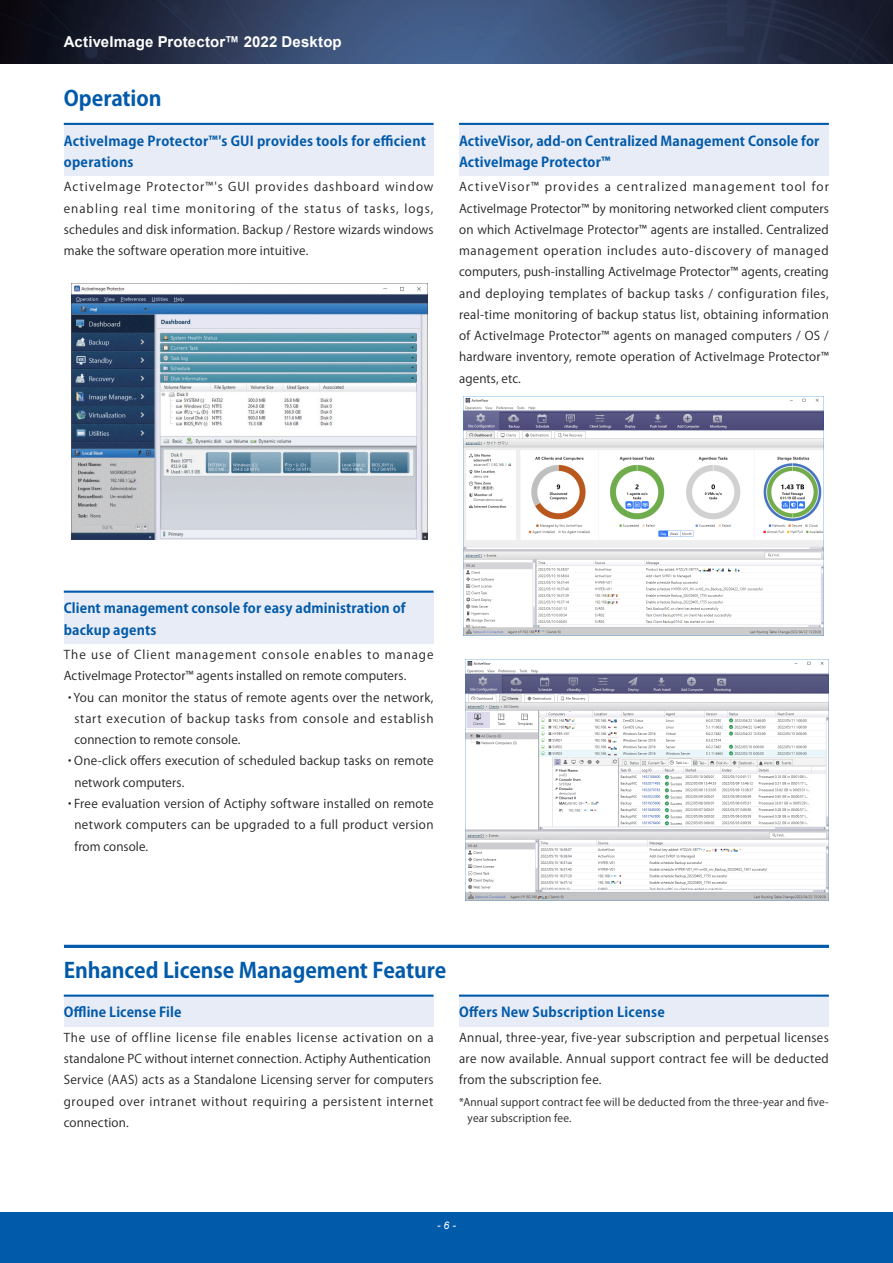
<style>
.page{position:relative;width:893px;height:1263px;background:#fff}
.page>*{position:absolute;margin:0;border:0;box-sizing:border-box;transform-origin:0 0}
.見出し{font:700 21px "Koz Go Pro";letter-spacing:-.005em;color:#015aaa}
.t1{font:700 15px "Arial";letter-spacing:.01em;color:#fff}
.小見出し{font:700 13.5px/21.3px "Koz Go Pro";letter-spacing:.01em;color:#015aaa}
.本文{font:12px/21.3px "Koz Go Pro";letter-spacing:.02em;color:#231f20;text-align:justify}
.本文インデント{font:12px/21.3px "Koz Go Pro";letter-spacing:.015em;color:#231f20;text-align:justify}
.本文-キャプ{font:10.5px/16.5px "Koz Go Pro";letter-spacing:.02em;color:#231f20}
.t2{font:italic 10.5px "Arial";color:#fff}
</style>
<div class="page">
<img style="left:0;top:0;width:893px;height:64px">
<div style="left:0;top:1212px;width:893px;height:51px;background:#015aaa"></div>
<div style="left:64px;top:124px;width:370px;height:52px;background:#e8ecf6"></div>
<hr style="left:64px;top:123px;width:370px;height:2px;background:#015aaa">
<div style="left:64px;top:592px;width:370px;height:52px;background:#e8ecf6"></div>
<hr style="left:64px;top:591px;width:370px;height:2px;background:#015aaa">
<div style="left:459px;top:124px;width:370px;height:52px;background:#e8ecf6"></div>
<hr style="left:459px;top:123px;width:370px;height:2px;background:#015aaa">
<div style="left:64px;top:996px;width:370px;height:30px;background:#e8ecf6"></div>
<hr style="left:64px;top:994px;width:370px;height:3px;background:#015aaa">
<div style="left:459px;top:996px;width:370px;height:30px;background:#e8ecf6"></div>
<hr style="left:459px;top:994px;width:370px;height:3px;background:#015aaa">
<img style="left:71px;top:284px;width:356px;height:255px">
<img style="left:465px;top:659px;width:363px;height:241px">
<img style="left:463px;top:396px;width:361px;height:239px">
<hr style="left:64px;top:945px;width:765px;height:3px;background:#015aaa">
<p class="t1" style="left:64px;top:31px;width:279px">ActiveImage Protector™ 2022 Desktop</p>
<p class="見出し" style="left:64px;top:85px;width:99px">Operation</p>
<p class="小見出し" style="left:64px;top:131px;width:364px">ActiveImage Protector™'s GUI provides tools for efficient operations</p>
<p class="本文" style="left:64px;top:177px;width:371px">ActiveImage Protector™'s GUI provides dashboard window enabling real time monitoring of the status of tasks, logs, schedules and disk information. Backup / Restore wizards windows make the software operation more intuitive.</p>
<p class="小見出し" style="left:459px;top:131px;width:362px">ActiveVisor, add-on Centralized Management Console for<br>ActiveImage Protector™</p>
<p class="本文" style="left:459px;top:177px;width:371px">ActiveVisor™ provides a centralized management tool for ActiveImage Protector™ by monitoring networked client computers on which ActiveImage Protector™ agents are installed. Centralized management operation includes auto-discovery of managed computers, push-installing ActiveImage Protector™ agents, creating and deploying templates of backup tasks / configuration files, real-time monitoring of backup status list, obtaining information of ActiveImage Protector™ agents on managed computers / OS / hardware inventory, remote operation of ActiveImage Protector™ agents, etc.</p>
<p class="小見出し" style="left:64px;top:599px;width:343px">Client management console for easy administration of backup agents</p>
<p class="本文" style="left:64px;top:644px;width:371px">The use of Client management console enables to manage<br>ActiveImage Protector™ agents installed on remote computers.</p>
<p class="本文インデント" style="left:74px;top:687px;width:361px;text-indent:-11px">・You can monitor the status of remote agents over the network, start execution of backup tasks from console and establish connection to remote console.</p>
<p class="本文インデント" style="left:74px;top:751px;width:361px;text-indent:-11px">・One-click offers execution of scheduled backup tasks on remote network computers.</p>
<p class="本文インデント" style="left:74px;top:793px;width:361px;text-indent:-11px">・Free evaluation version of Actiphy software installed on remote network computers can be upgraded to a full product version from console.</p>
<p class="見出し" style="left:64px;top:957px;width:384px">Enhanced License Management Feature</p>
<p class="小見出し" style="left:64px;top:1002px;width:119px">Offline License File</p>
<p class="本文" style="left:64px;top:1027px;width:371px">The use of offline license file enables license activation on a standalone PC without internet connection. Actiphy Authentication</p>
<p class="本文" style="left:64px;top:1070px;width:371px">Service (AAS) acts as a Standalone Licensing server for computers grouped over intranet without requiring a persistent internet connection.</p>
<p class="小見出し" style="left:459px;top:1002px;width:207px">Offers New Subscription License</p>
<p class="本文" style="left:459px;top:1027px;width:371px">Annual, three-year, five-year subscription and perpetual licenses are now available. Annual support contract fee will be deducted from the subscription fee.</p>
<p class="本文-キャプ" style="left:468px;top:1094px;width:363px;text-indent:-9px">*Annual support contract fee will be deducted from the three-year and five&shy;year subscription fee.</p>
<p class="t2" style="left:437px;top:1219px;width:20px">- 6 -</p>
</div>
